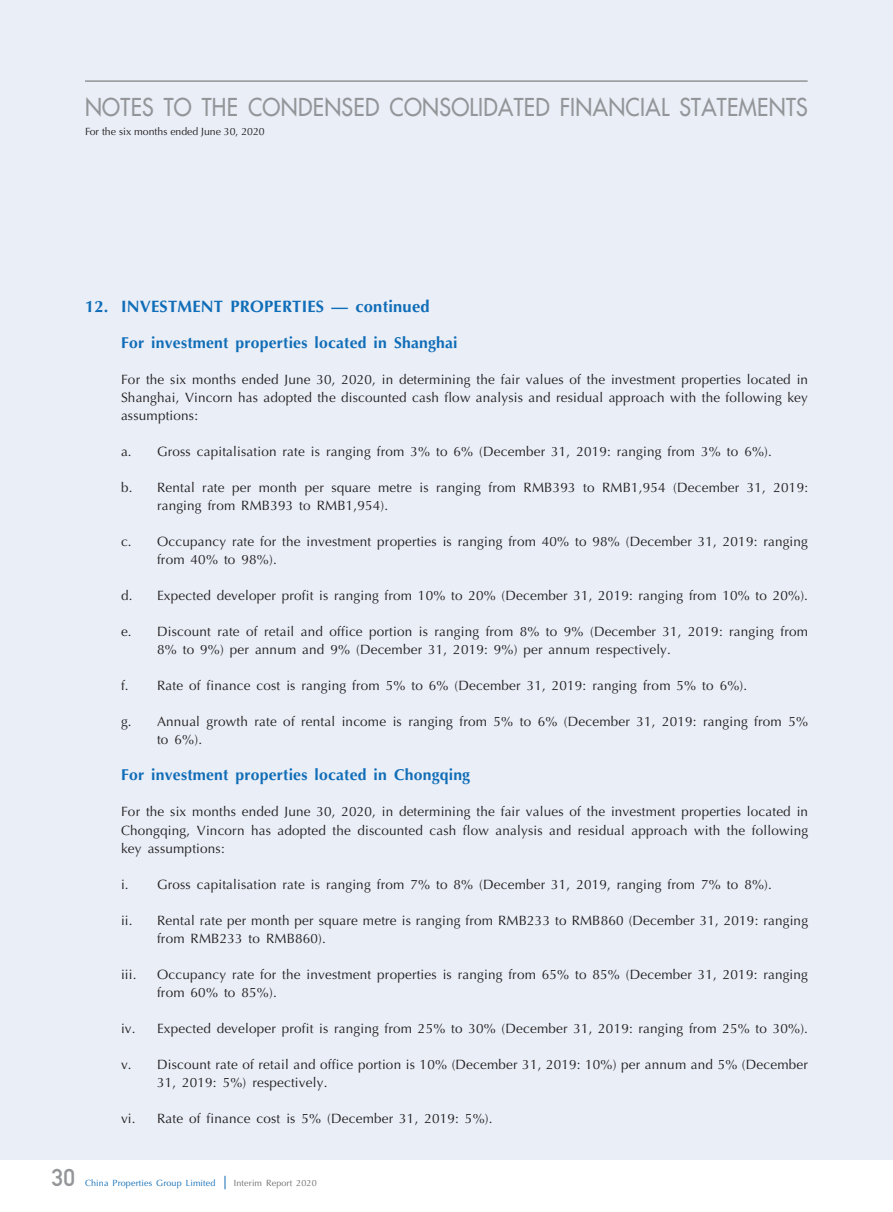
<style>
.page{position:relative;width:893px;height:1212px;background:#fff}
.page>*{position:absolute;margin:0;border:0;box-sizing:border-box;transform-origin:0 0}
.t1{font:500 24px "Futura Std";letter-spacing:.015em;color:#939598;scale:.9 1}
.t2{font:24px "DIN Mittelschrift Std";color:#939598}
._04___H2{font:700 16.5px "Optima LT Std";letter-spacing:.015em;color:#106db7}
._04___H2-2{font:700 15.75px "Optima LT Std";letter-spacing:.015em;color:#106db7}
._08____IN2{font:13.5px/18px "Optima LT Std";letter-spacing:.015em;color:#231f20}
._12___P2{font:13.5px/18px "Optima LT Std";letter-spacing:.015em;color:#231f20;text-align:justify}
.t3{font:10.5px "Optima LT Std";color:#231f20}
.t4{font:9px "Optima LT Std";letter-spacing:.015em;color:#106db7}
.t5{font:9px "Optima LT Std";letter-spacing:.015em;color:#6c6d70}
</style>
<div class="page">
<div style="left:0;top:0;width:893px;height:1159px;background:#e9eef7"></div>
<svg style="left:225px;top:1176px;width:1px;height:13px"></svg>
<hr style="left:85px;top:80px;width:723px;height:2px;background:#939598">
<h1 class="t1" style="left:85px;top:92px;width:805px">NOTES TO THE CONDENSED CONSOLIDATED FINANCIAL STATEMENTS</h1>
<p class="t3" style="left:85px;top:125px;width:181px">For the six months ended June 30, 2020</p>
<p class="_04___H2" style="left:85px;top:297px;width:346px">12. INVESTMENT PROPERTIES — continued</p>
<p class="_04___H2-2" style="left:121px;top:334px;width:338px">For investment properties located in Shanghai</p>
<p class="_12___P2" style="left:121px;top:371px;width:689px">For the six months ended June 30, 2020, in determining the fair values of the investment properties located in Shanghai, Vincorn has adopted the discounted cash flow analysis and residual approach with the following key assumptions:</p>
<p class="_08____IN2" style="left:121px;top:443px;width:652px">a. Gross capitalisation rate is ranging from 3% to 6% (December 31, 2019: ranging from 3% to 6%).</p>
<p class="_08____IN2" style="left:157px;top:479px;width:653px;text-indent:-36px">b. Rental rate per month per square metre is ranging from RMB393 to RMB1,954 (December 31, 2019: ranging from RMB393 to RMB1,954).</p>
<p class="_08____IN2" style="left:157px;top:533px;width:652px;text-indent:-36px">c. Occupancy rate for the investment properties is ranging from 40% to 98% (December 31, 2019: ranging from 40% to 98%).</p>
<p class="_08____IN2" style="left:121px;top:587px;width:688px">d. Expected developer profit is ranging from 10% to 20% (December 31, 2019: ranging from 10% to 20%).</p>
<p class="_08____IN2" style="left:157px;top:623px;width:652px;text-indent:-36px">e. Discount rate of retail and office portion is ranging from 8% to 9% (December 31, 2019: ranging from<br>8% to 9%) per annum and 9% (December 31, 2019: 9%) per annum respectively.</p>
<p class="_08____IN2" style="left:121px;top:677px;width:628px">f. Rate of finance cost is ranging from 5% to 6% (December 31, 2019: ranging from 5% to 6%).</p>
<p class="_08____IN2" style="left:157px;top:713px;width:652px;text-indent:-36px">g. Annual growth rate of rental income is ranging from 5% to 6% (December 31, 2019: ranging from 5% to 6%).</p>
<p class="_04___H2-2" style="left:121px;top:766px;width:351px">For investment properties located in Chongqing</p>
<p class="_12___P2" style="left:121px;top:803px;width:689px">For the six months ended June 30, 2020, in determining the fair values of the investment properties located in Chongqing, Vincorn has adopted the discounted cash flow analysis and residual approach with the following key assumptions:</p>
<p class="_08____IN2" style="left:121px;top:875px;width:652px">i. Gross capitalisation rate is ranging from 7% to 8% (December 31, 2019, ranging from 7% to 8%).</p>
<p class="_08____IN2" style="left:157px;top:911px;width:652px;text-indent:-36px">ii. Rental rate per month per square metre is ranging from RMB233 to RMB860 (December 31, 2019: ranging from RMB233 to RMB860).</p>
<p class="_08____IN2" style="left:121px;top:965px;width:17px">iii.</p>
<p class="_08____IN2" style="left:157px;top:965px;width:652px">Occupancy rate for the investment properties is ranging from 65% to 85% (December 31, 2019: ranging from 60% to 85%).</p>
<p class="_08____IN2" style="left:121px;top:1019px;width:688px">iv. Expected developer profit is ranging from 25% to 30% (December 31, 2019: ranging from 25% to 30%).</p>
<p class="_08____IN2" style="left:157px;top:1055px;width:652px;text-indent:-36px">v. Discount rate of retail and office portion is 10% (December 31, 2019: 10%) per annum and 5% (December<br>31, 2019: 5%) respectively.</p>
<p class="_08____IN2" style="left:121px;top:1109px;width:373px">vi. Rate of finance cost is 5% (December 31, 2019: 5%).</p>
<h1 class="t2" style="left:52px;top:1163px;width:25px">30</h1>
<p class="t4" style="left:85px;top:1177px;width:132px">China Properties Group Limited</p>
<p class="t5" style="left:234px;top:1177px;width:84px">Interim Report 2020</p>
</div>
